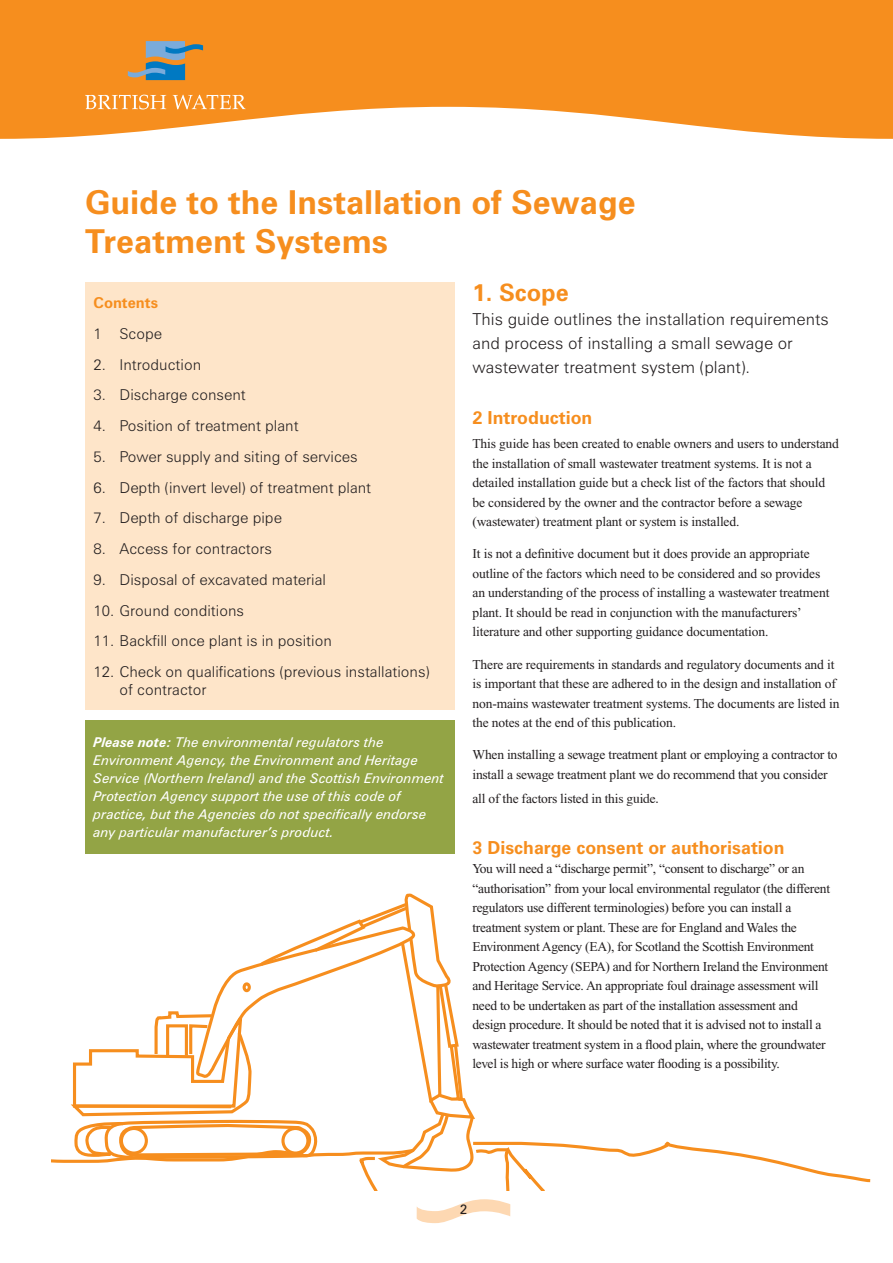
<style>
.page{position:relative;width:893px;height:1263px;background:#fff}
.page>*{position:absolute;margin:0;border:0;box-sizing:border-box;transform-origin:0 0}
.t1{font:700 33px/39.6px "Zurich BT";color:#f68e1e}
.t2{font:700 24px "Zurich BT";color:#f68e1e}
.t3{font:700 18px "Zurich BT";color:#f68e1e}
.t4{font:300 16.5px/24px "Zurich BT";color:#231f20}
.t5{font:300 15px/18px "Zurich BT";color:#231f20}
.t6{font:700 15px "Zurich BT";color:#f68e1e}
.t7{font:13.5px/19.5px "Times New Roman";letter-spacing:-.015em;color:#231f20}
.t8{font:italic 13.5px/18px "Zurich BT";color:#fff}
.t9{font:13.5px "Zurich BT";color:#231f20}
.s1{font-weight:700}
.s2{font-family:"Times"}
</style>
<div class="page">
<div style="left:85px;top:282px;width:369px;height:427px;background:#fee5c9"></div>
<svg style="left:0;top:0;width:893px;height:139px;background:#f79b39"></svg>
<svg style="left:128px;top:41px;width:75px;height:39px;background:#969078"></svg>
<svg style="left:85px;top:95px;width:81px;height:14px"></svg>
<svg style="left:173px;top:95px;width:72px;height:14px"></svg>
<svg style="left:417px;top:1199px;width:93px;height:24px"></svg>
<svg style="left:51px;top:893px;width:820px;height:298px"></svg>
<div style="left:85px;top:720px;width:369px;height:133px;background:#93a445"></div>
<h1 class="t1" style="left:85px;top:182px;width:552px">Guide to the Installation of Sewage<br>Treatment Systems</h1>
<p class="t6" style="left:94px;top:294px;width:66px">Contents</p>
<p class="t5" style="left:94px;top:324px;width:70px">1 Scope</p>
<p class="t5" style="left:94px;top:355px;width:109px">2. Introduction</p>
<p class="t5" style="left:94px;top:386px;width:154px">3. Discharge consent</p>
<p class="t5" style="left:94px;top:417px;width:207px">4. Position of treatment plant</p>
<p class="t5" style="left:94px;top:447px;width:266px">5. Power supply and siting of services</p>
<p class="t5" style="left:94px;top:478px;width:279px">6. Depth (invert level) of treatment plant</p>
<p class="t5" style="left:94px;top:509px;width:190px">7. Depth of discharge pipe</p>
<p class="t5" style="left:94px;top:540px;width:180px">8. Access for contractors</p>
<p class="t5" style="left:94px;top:570px;width:234px">9. Disposal of excavated material</p>
<p class="t5" style="left:94px;top:601px;width:152px">10. Ground conditions</p>
<p class="t5" style="left:94px;top:632px;width:240px">11. Backfill once plant is in position</p>
<p class="t5" style="left:120px;top:663px;width:312px;text-indent:-26px">12. Check on qualifications (previous installations) of contractor</p>
<p class="t8" style="left:94px;top:733px;width:352px"><span class="s1">Please note:</span> The environmental regulators the Environment Agency, the Environment and Heritage Service (Northern Ireland) and the Scottish Environment Protection Agency support the use of this code of practice, but the Agencies do not specifically endorse any particular manufacturer’s product.</p>
<h2 class="t2" style="left:472px;top:278px;width:98px">1. Scope</h2>
<p class="t4" style="left:472px;top:307px;width:358px">This guide outlines the installation requirements and process of installing a small sewage or wastewater treatment system (plant).</p>
<h3 class="t3" style="left:472px;top:407px;width:121px">2 Introduction</h3>
<p class="t7" style="left:472px;top:434px;width:368px">This <span class="s2">guide h</span>as been created to enable owners and users to understand the installation of small wastewater treatment systems. It is not a detailed installation guide but a check list of the factors that should be considered by the owner and the contractor before a sewage (wastewater) treatment plant or system is installed.</p>
<p class="t7" style="left:472px;top:544px;width:358px">It is not a definitive document but it does provide an appropriate outline of the factors which need to be considered and so provides an understanding of the process of installing a wastewater treatment plant. It should be read in conjunction with the manufacturers’ literature and other supporting guidance documentation.</p>
<p class="t7" style="left:472px;top:654px;width:368px">There are requirements in standards and regulatory documents and it is important that these are adhered to in the design and installation of non-mains wastewater treatment systems. The documents are listed in the notes at the end of this publication.</p>
<p class="t7" style="left:472px;top:745px;width:367px">When installing a sewage treatment plant or employing a contractor to install a sewage treatment plant we do recommend that you consider</p>
<p class="t7" style="left:472px;top:789px;width:188px">all of the factors listed in <span class="s2">this guide.</span></p>
<h3 class="t3" style="left:472px;top:836px;width:313px">3 Discharge consent or authorisation</h3>
<p class="t7" style="left:472px;top:859px;width:359px">You will need a “discharge permit”, “consent to discharge” or an “authorisation” from your local environmental regulator (the different regulators use different terminologies) before you can install a treatment system or plant. These are for England and Wales the Environment Agency (EA), for Scotland the Scottish Environment Protection Agency (SEPA) and for Northern Ireland the Environment and Heritage Service. An appropriate foul drainage assessment will need to be undertaken as part of the installation assessment and design procedure. It should be noted that it is advised not to install a wastewater treatment system in a flood plain, where the groundwater level is high or where surface water flooding is a possibility.</p>
<p class="t9" style="left:460px;top:1201px;width:9px">2</p>
</div>
